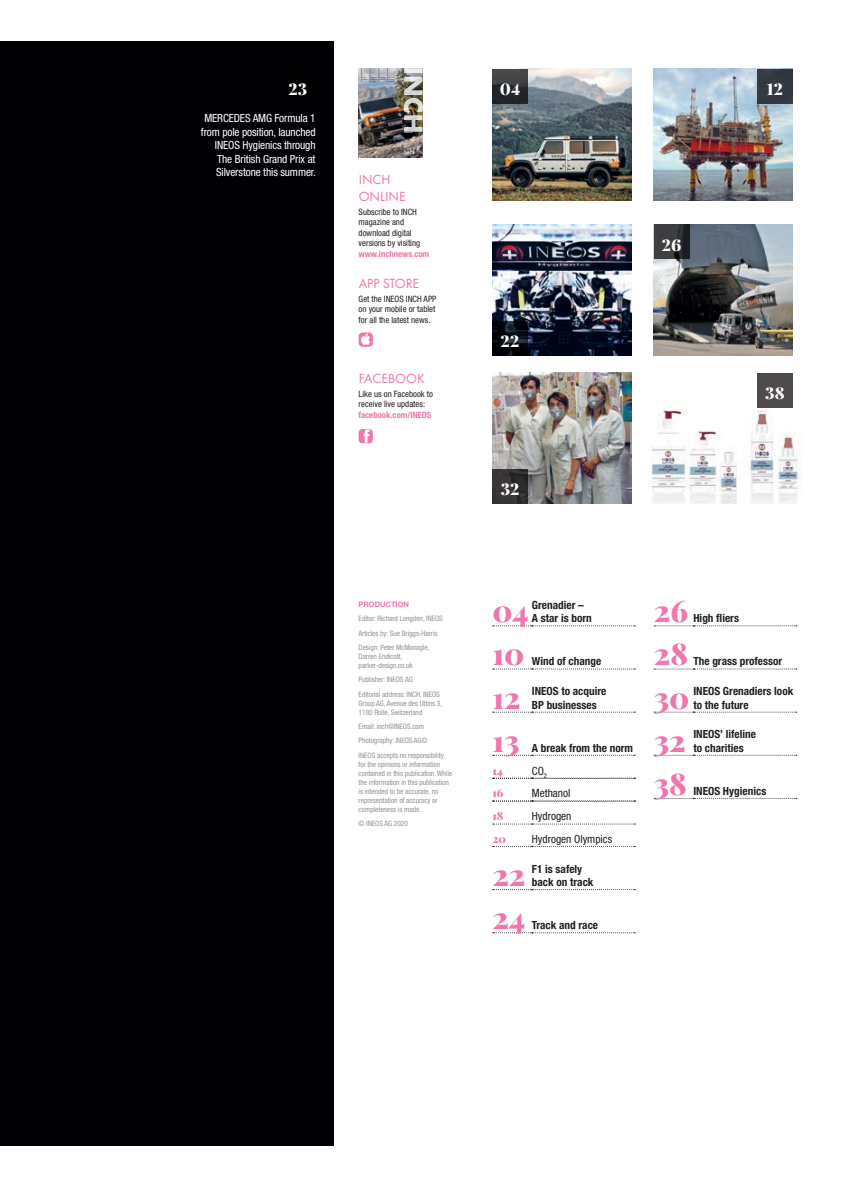
<style>
.page{position:relative;width:851px;height:1188px;background:#fff}
.page>*{position:absolute;margin:0;border:0;box-sizing:border-box;transform-origin:0 0}
.t1{font:900 30px "Playfair Display";color:#f176ae}
.t2{font:900 16.25px "Playfair Display";letter-spacing:.02em;color:#fff}
.t3{font:13.75px/16.5px "Futura PT";color:#f176ae}
.t4{font:700 condensed 11.25px/13.5px "Helvetica Neue LT";color:#231f20}
.t5{font:condensed 11.25px/13.5px "Helvetica Neue LT";letter-spacing:-.01em;color:#fff;text-align:right}
.t6{font:condensed 11.25px "Helvetica Neue LT";color:#231f20}
.t7{font:900 11.25px "Playfair Display";color:#f176ae}
.t8{font:condensed 8.75px/10.5px "Helvetica Neue LT";color:#231f20}
.t9{font:700 condensed 8.75px "Helvetica Neue LT";color:#f176ae}
.t10{font:condensed 7.5px/9px "Helvetica Neue LT";letter-spacing:-.01em;color:#939598}
.t11{font:700 7.5px "Helvetica Neue LT";letter-spacing:-.01em;color:#f176ae}
.t12{font:900 1.75px/1.9px "Playfair Display";color:#57585a}
</style>
<div class="page">
<img style="left:651px;top:373px;width:150px;height:131px">
<img style="left:492px;top:69px;width:139px;height:131px">
<div style="left:0;top:41px;width:333px;height:1103px;background:#000004"></div>
<img style="left:653px;top:224px;width:139px;height:131px">
<img style="left:653px;top:69px;width:139px;height:131px">
<img style="left:492px;top:224px;width:139px;height:131px">
<img style="left:492px;top:372px;width:139px;height:132px">
<div style="left:358px;top:429px;width:15px;height:14px;background:#f176ae;border-radius:4px"></div>
<svg style="left:363px;top:429px;width:6px;height:13px"></svg>
<div style="left:358px;top:332px;width:15px;height:14px;background:#f176ae;border-radius:4px"></div>
<svg style="left:361px;top:333px;width:9px;height:12px"></svg>
<div style="left:280px;top:69px;width:35px;height:35px;background:#000"></div>
<img style="left:358px;top:69px;width:64px;height:89px">
<svg style="left:404px;top:151px;width:10px;height:3px"></svg>
<svg style="left:370px;top:69px;width:1px;height:13px"></svg>
<svg style="left:378px;top:69px;width:1px;height:13px"></svg>
<svg style="left:387px;top:69px;width:1px;height:13px"></svg>
<svg style="left:358px;top:69px;width:4px;height:13px"></svg>
<svg style="left:403px;top:69px;width:20px;height:63px"></svg>
<svg style="left:492px;top:668px;width:143px;height:1px"></svg>
<svg style="left:492px;top:711px;width:143px;height:1px"></svg>
<svg style="left:492px;top:754px;width:143px;height:1px"></svg>
<svg style="left:492px;top:846px;width:143px;height:1px"></svg>
<svg style="left:492px;top:889px;width:143px;height:1px"></svg>
<svg style="left:492px;top:932px;width:143px;height:1px"></svg>
<svg style="left:492px;top:625px;width:143px;height:1px"></svg>
<svg style="left:492px;top:777px;width:143px;height:1px"></svg>
<svg style="left:492px;top:800px;width:143px;height:1px"></svg>
<svg style="left:492px;top:823px;width:143px;height:1px"></svg>
<svg style="left:654px;top:668px;width:142px;height:1px"></svg>
<svg style="left:654px;top:711px;width:142px;height:1px"></svg>
<svg style="left:654px;top:754px;width:142px;height:1px"></svg>
<svg style="left:654px;top:625px;width:142px;height:1px"></svg>
<svg style="left:492px;top:320px;width:35px;height:35px"></svg>
<svg style="left:492px;top:469px;width:35px;height:35px"></svg>
<div style="left:757px;top:69px;width:35px;height:35px;background:#333940"></div>
<svg style="left:653px;top:224px;width:36px;height:35px"></svg>
<svg style="left:492px;top:69px;width:35px;height:35px"></svg>
<div style="left:757px;top:373px;width:35px;height:34px;background:#4f4b4c"></div>
<h2 class="t2" style="left:288px;top:76px;width:20px">23</h2>
<h3 class="t5" style="left:201px;top:111px;width:117px">MERCEDES AMG Formula 1 from pole position, launched<br>INEOS Hygienics through<br>The British Grand Prix at<br>Silverstone this summer.</h3>
<p class="t12" style="left:362px;top:76px;width:7px">A star is born</p>
<p class="t12" style="left:370px;top:76px;width:9px">Power to methanol project</p>
<p class="t12" style="left:379px;top:76px;width:8px">Charity lifeline</p>
<p class="t12" style="left:388px;top:76px;width:9px">The birth of a new business</p>
<h3 class="t3" style="left:358px;top:171px;width:48px">INCH<br>ONLINE</h3>
<p class="t8" style="left:358px;top:206px;width:63px">Subscribe to INCH magazine and download digital versions by visiting</p>
<p class="t9" style="left:358px;top:248px;width:72px">www.inchnews.com</p>
<h3 class="t3" style="left:358px;top:275px;width:62px">APP STORE</h3>
<p class="t8" style="left:358px;top:293px;width:79px;text-align:justify">Get the INEOS INCH APP on your mobile or tablet for all the latest news.</p>
<h3 class="t3" style="left:358px;top:370px;width:68px">FACEBOOK</h3>
<p class="t8" style="left:358px;top:388px;width:76px">Like us on Facebook to receive live updates:</p>
<p class="t9" style="left:358px;top:409px;width:74px">facebook.com/INEOS</p>
<h2 class="t2" style="left:499px;top:76px;width:22px">04</h2>
<h2 class="t2" style="left:500px;top:328px;width:20px">22</h2>
<h2 class="t2" style="left:500px;top:476px;width:20px">32</h2>
<h2 class="t2" style="left:661px;top:231px;width:21px">26</h2>
<h2 class="t2" style="left:766px;top:76px;width:18px">12</h2>
<h2 class="t2" style="left:765px;top:380px;width:21px">38</h2>
<p class="t11" style="left:358px;top:599px;width:52px">PRODUCTION</p>
<p class="t10" style="left:358px;top:611px;width:86px;line-height:14.4px">Editor: Richard Longden, INEOS<br>Articles by: Sue Briggs-Harris<br>Design: Peter McMonagle,</p>
<p class="t10" style="left:358px;top:651px;width:56px">Darren Endicott, parker-design.co.uk</p>
<p class="t10" style="left:358px;top:672px;width:83px;line-height:14.4px">Publisher: INEOS AG<br>Editorial address: INCH, INEOS</p>
<p class="t10" style="left:358px;top:698px;width:85px">Group AG, Avenue des Uttins 3,<br>1180 Rolle, Switzerland</p>
<p class="t10" style="left:358px;top:718px;width:87px;line-height:14.4px">Email: inch@INEOS.com<br>Photography: INEOS AG©<br>INEOS accepts no responsibility</p>
<p class="t10" style="left:358px;top:759px;width:95px">for the opinions or information contained in this publication. While the information in this publication is intended to be accurate, no representation of accuracy or completeness is made.</p>
<p class="t10" style="left:358px;top:818px;width:51px">© INEOS AG 2020</p>
<h1 class="t1" style="left:492px;top:587px;width:38px">04</h1>
<h3 class="t4" style="left:531px;top:597px;width:61px">Grenadier –<br>A star is born</h3>
<h1 class="t1" style="left:492px;top:630px;width:34px">10</h1>
<h3 class="t4" style="left:531px;top:654px;width:71px">Wind of change</h3>
<h1 class="t1" style="left:492px;top:673px;width:30px">12</h1>
<h3 class="t4" style="left:531px;top:684px;width:76px">INEOS to acquire<br>BP businesses</h3>
<h1 class="t1" style="left:492px;top:716px;width:29px">13</h1>
<h3 class="t4" style="left:531px;top:740px;width:103px">A break from the norm</h3>
<h3 class="t7" style="left:492px;top:761px;width:12px">14</h3>
<h3 class="t6" style="left:531px;top:763px;width:17px">CO<sub>2</sub></h3>
<h3 class="t7" style="left:492px;top:784px;width:13px">16</h3>
<h3 class="t6" style="left:531px;top:786px;width:40px">Methanol</h3>
<h3 class="t7" style="left:492px;top:806px;width:13px">18</h3>
<h3 class="t6" style="left:531px;top:809px;width:41px">Hydrogen</h3>
<h3 class="t7" style="left:492px;top:829px;width:15px">20</h3>
<h3 class="t6" style="left:531px;top:832px;width:82px">Hydrogen Olympics</h3>
<h1 class="t1" style="left:492px;top:850px;width:35px">22</h1>
<h3 class="t4" style="left:531px;top:861px;width:63px">F1 is safely back on track</h3>
<h1 class="t1" style="left:492px;top:894px;width:35px">24</h1>
<h3 class="t4" style="left:531px;top:918px;width:68px">Track and race</h3>
<h1 class="t1" style="left:653px;top:587px;width:36px">26</h1>
<h3 class="t4" style="left:693px;top:611px;width:47px">High fliers</h3>
<h1 class="t1" style="left:653px;top:630px;width:36px">28</h1>
<h3 class="t4" style="left:693px;top:654px;width:90px">The grass professor</h3>
<h1 class="t1" style="left:653px;top:673px;width:37px">30</h1>
<h3 class="t4" style="left:693px;top:684px;width:101px">INEOS Grenadiers look to the future</h3>
<h1 class="t1" style="left:653px;top:716px;width:33px">32</h1>
<h3 class="t4" style="left:693px;top:727px;width:64px">INEOS’ lifeline to charities</h3>
<h1 class="t1" style="left:653px;top:759px;width:35px">38</h1>
<h3 class="t4" style="left:693px;top:783px;width:74px">INEOS Hygienics</h3>
</div>
